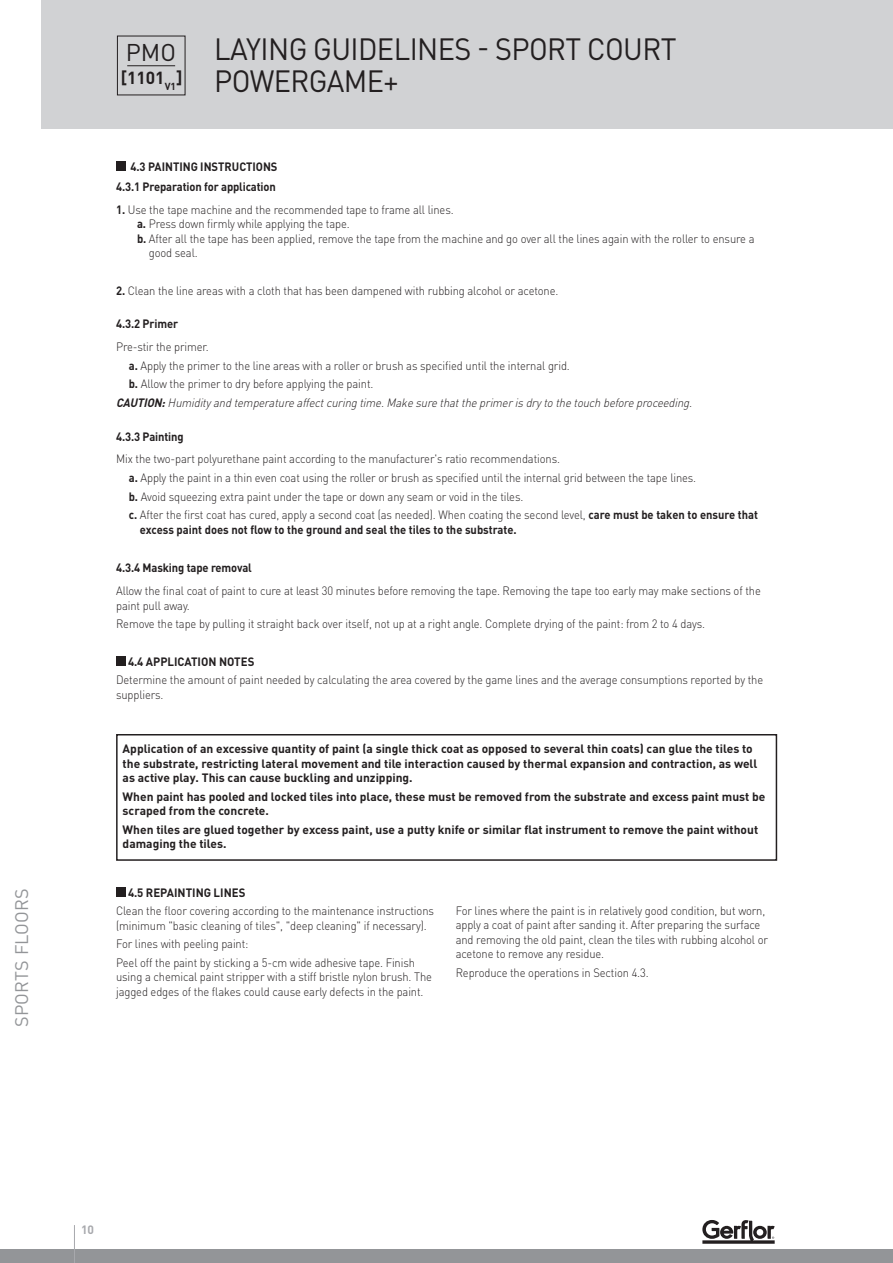
<style>
.page{position:relative;width:893px;height:1263px;background:#fff}
.page>*{position:absolute;margin:0;border:0;box-sizing:border-box;transform-origin:0 0}
.t1{font:30.45px/32.2px "DIN Pro";letter-spacing:-.02em;color:#231f20;scale:.95 1}
.t2{font:24px "DIN Pro";color:#231f20}
.t3{font:18px "DIN Pro";letter-spacing:.01em;color:#939598}
.t4{font:700 17.25px "DIN Pro";color:#231f20}
.t5{font:300 12px/14.4px "DIN Pro";letter-spacing:-.01em;color:#231f20;scale:.93 1}
.t6{font:700 12px/14.4px "DIN Pro";color:#231f20}
.t7{font:700 12px/20px "DIN Pro";color:#231f20;text-align:right;scale:.93 1}
.t8{font:italic 300 12px "DIN Pro";color:#231f20;scale:.93 1}
.t9{font:700 12px "DIN Pro";color:#231f20;scale:.95 1}
.t10{font:700 12px "DIN Pro";color:#a8a9ad}
.s1{font-weight:700}
</style>
<div class="page">
<div style="left:116px;top:162px;width:10px;height:9px;background:#231f20"></div>
<div style="left:116px;top:887px;width:10px;height:10px;background:#231f20"></div>
<div style="left:116px;top:656px;width:10px;height:10px;background:#231f20"></div>
<div style="left:116px;top:734px;width:661px;height:127px;border:2px solid #231f20"></div>
<div style="left:0;top:1250px;width:893px;height:13px;background:#939598"></div>
<hr style="left:74px;top:1225px;width:1px;height:38px;background:#a8a9ad">
<div style="left:42px;top:0;width:851px;height:129px;background:#d1d2d4"></div>
<hr style="left:127px;top:65px;width:48px;height:1px;background:#231f20">
<svg style="left:702px;top:1220px;width:73px;height:24px"></svg>
<h3 class="t3" style="left:10px;top:1027px;width:140px;rotate:-90deg">SPORTS FLOORS</h3>
<h2 class="t2" style="left:126px;top:36px;width:52px">PMO</h2>
<h3 class="t4" style="left:121px;top:66px;width:63px">[1101<sub>V1</sub>]</h3>
<h1 class="t1" style="left:214px;top:32px;width:488px">LAYING GUIDELINES - SPORT COURT<br>POWERGAME+</h1>
<p class="t7" style="left:116px;top:156px;width:175px">4.3 PAINTING INSTRUCTIONS<br>4.3.1 Preparation for application</p>
<p class="t5" style="left:116px;top:202px;width:364px"><span class="s1">1.</span> Use the tape machine and the recommended tape to frame all lines.</p>
<p class="t5" style="left:137px;top:216px;width:230px"><span class="s1">a.</span> Press down firmly while applying the tape.</p>
<p class="t5" style="left:137px;top:231px;width:665px"><span class="s1">b.</span> After all the tape has been applied, remove the tape from the machine and go over all the lines again with the roller to ensure a</p>
<p class="t5" style="left:149px;top:245px;width:54px">good seal.</p>
<p class="t5" style="left:116px;top:282px;width:477px"><span class="s1">2.</span> Clean the line areas with a cloth that has been dampened with rubbing alcohol or acetone.</p>
<p class="t7" style="left:116px;top:313px;width:68px">4.3.2 Primer</p>
<p class="t5" style="left:116px;top:339px;width:101px">Pre-stir the primer.</p>
<p class="t5" style="left:129px;top:357px;width:476px"><span class="s1">a.</span> Apply the primer to the line areas with a roller or brush as specified until the internal grid.</p>
<p class="t5" style="left:129px;top:376px;width:265px"><span class="s1">b.</span> Allow the primer to dry before applying the paint.</p>
<p class="t8" style="left:116px;top:394px;width:624px"><span class="s1">CAUTION:</span>Humidityandtemperatureaffectcuringtime.Makesurethattheprimerisdrytothetouchbeforeproceeding.</p>
<p class="t7" style="left:116px;top:426px;width:74px">4.3.3 Painting</p>
<p class="t5" style="left:129px;top:449px;width:678px;line-height:18.6px;text-indent:-13px">Mix the two-part polyurethane paint according to the manufacturer's ratio recommendations.<br><span class="s1">a.</span> Apply the paint in a thin even coat using the roller or brush as specified until the internal grid between the tape lines.<br><span class="s1">b.</span> Avoid squeezing extra paint under the tape or down any seam or void in the tiles.<br><span class="s1">c.</span> After the first coat has cured, apply a second coat (as needed). When coating the second level, <span class="s1">care must be taken to ensure that</span></p>
<p class="t7" style="left:140px;top:519px;width:407px">excess paint does not flow to the ground and seal the tiles to the substrate.</p>
<p class="t7" style="left:116px;top:558px;width:148px">4.3.4 Masking tape removal</p>
<p class="t5" style="left:116px;top:583px;width:695px">Allow the final coat of paint to cure at least 30 minutes before removing the tape. Removing the tape too early may make sections of the paint pull away.</p>
<p class="t5" style="left:116px;top:616px;width:635px">Remove the tape by pulling it straight back over itself, not up at a right angle. Complete drying of the paint: from 2 to 4 days.</p>
<p class="t9" style="left:128px;top:653px;width:135px">4.4 APPLICATION NOTES</p>
<p class="t5" style="left:116px;top:672px;width:697px">Determine the amount of paint needed by calculating the area covered by the game lines and the average consumptions reported by the suppliers.</p>
<p class="t6" style="left:123px;top:741px;width:636px">Application of an excessive quantity of paint (a single thick coat as opposed to several thin coats) can glue the tiles to the substrate, restricting lateral movement and tile interaction caused by thermal expansion and contraction, as well as active play. This can cause buckling and unzipping.</p>
<p class="t6" style="left:123px;top:789px;width:644px">When paint has pooled and locked tiles into place, these must be removed from the substrate and excess paint must be scraped from the concrete.</p>
<p class="t6" style="left:123px;top:822px;width:637px">When tiles are glued together by excess paint, use a putty knife or similar flat instrument to remove the paint without damaging the tiles.</p>
<p class="t9" style="left:128px;top:884px;width:125px">4.5 REPAINTING LINES</p>
<p class="t5" style="left:116px;top:903px;width:343px">Clean the floor covering according to the maintenance instructions (minimum "basic cleaning of tiles", "deep cleaning" if necessary).</p>
<p class="t5" style="left:116px;top:934px;width:323px;line-height:18.6px">For lines with peeling paint:<br>Peel off the paint by sticking a 5-cm wide adhesive tape. Finish</p>
<p class="t5" style="left:116px;top:969px;width:341px">using a chemical paint stripper with a stiff bristle nylon brush. The jagged edges of the flakes could cause early defects in the paint.</p>
<p class="t5" style="left:456px;top:903px;width:337px">For lines where the paint is in relatively good condition, but worn, apply a coat of paint after sanding it. After preparing the surface and removing the old paint, clean the tiles with rubbing alcohol or acetone to remove any residue.</p>
<p class="t5" style="left:456px;top:965px;width:209px">Reproduce the operations in Section 4.3.</p>
<p class="t10" style="left:81px;top:1222px;width:15px">10</p>
</div>
